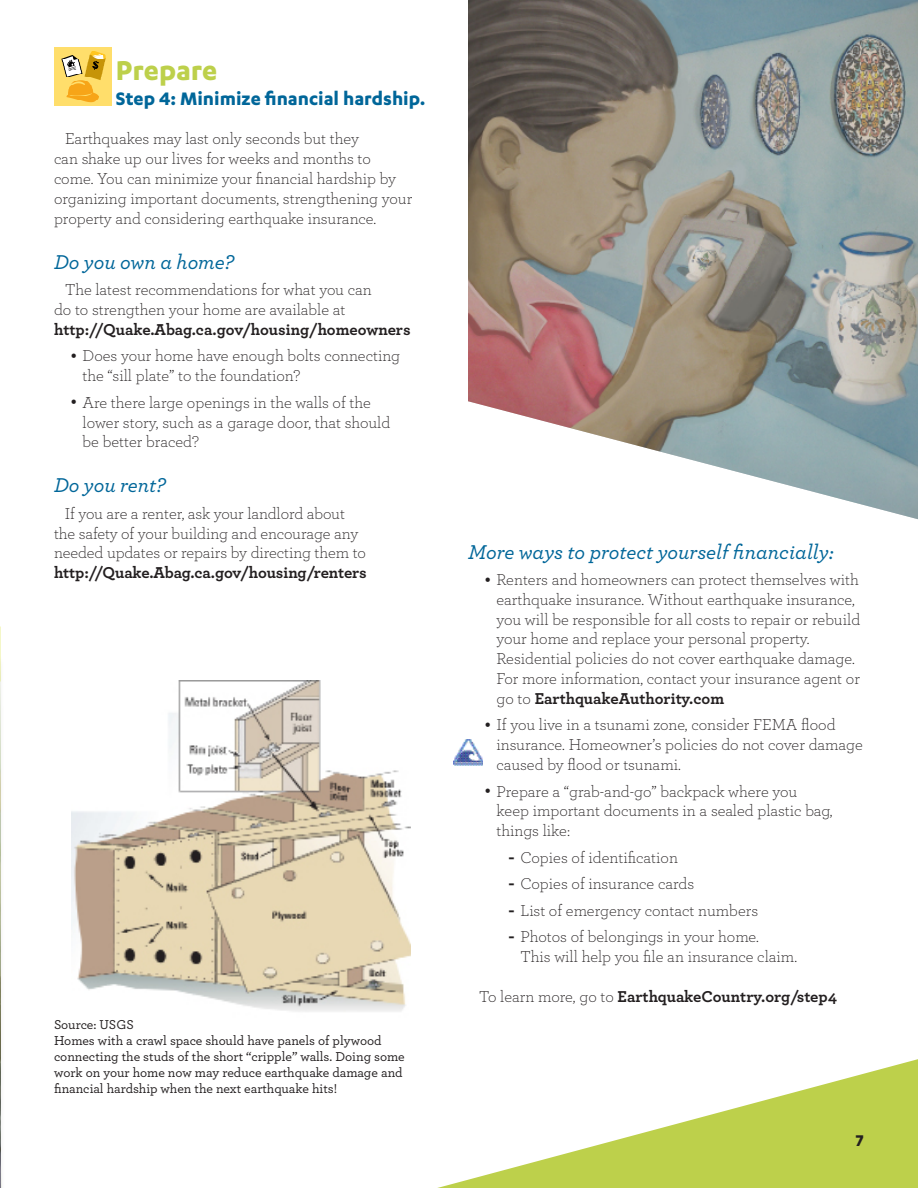
<style>
.page{position:relative;width:918px;height:1188px;background:#fff}
.page>*{position:absolute;margin:0;border:0;box-sizing:border-box;transform-origin:0 0}
.t1{font:700 31.5px "Karbon";color:#bdd04b}
.t2{font:italic 500 21px "Archer Pro";color:#069}
.t3{font:700 21px "Karbon";color:#069}
.t4{font:700 18px "Karbon";color:#231f20}
.t5{font:300 16.5px/19.8px "Archer Pro";letter-spacing:-.005em;color:#231f20}
.t6{font:700 16.5px "Archer Pro";letter-spacing:-.005em;color:#231f20}
.t7{font:500 13.5px/16.2px "Archer Pro";letter-spacing:-.005em;color:#231f20}
.s1{font-size:27px}
.s2{font-weight:700}
.s3{font-weight:300}
</style>
<div class="page">
<img style="left:71px;top:681px;width:340px;height:331px">
<div style="left:0;top:601px;width:5px;height:587px;background:#fbfbfb"></div>
<img style="left:0;top:657px;width:1px;height:531px">
<img style="left:468px;top:0;width:450px;height:519px">
<svg style="left:437px;top:1059px;width:481px;height:129px"></svg>
<img style="left:453px;top:739px;width:30px;height:27px">
<img style="left:54px;top:48px;width:57px;height:57px">
<h1 class="t1" style="left:116px;top:52px;width:103px">Prepare</h1>
<p class="t3" style="left:116px;top:87px;width:311px">Step 4: Minimize financial hardship.</p>
<p class="t5" style="left:54px;top:128px;width:360px;text-indent:11px">Earthquakes may last only seconds but they<br>can shake up our lives for weeks and months to come. You can minimize your financial hardship by organizing important documents, strengthening your property and considering earthquake insurance.</p>
<p class="t2" style="left:54px;top:246px;width:182px">Do you own a home?</p>
<p class="t5" style="left:54px;top:279px;width:319px;text-indent:11px">The latest recommendations for what you can do to strengthen your home are available at</p>
<p class="t6" style="left:54px;top:316px;width:358px">http://Quake.Abag.ca.gov/housing/homeowners</p>
<p class="t5" style="left:83px;top:345px;width:319px;text-indent:-12px"><span class="s1">•</span> Does your home have enough bolts connecting the “sill plate” to the foundation?</p>
<p class="t5" style="left:83px;top:392px;width:309px;text-indent:-12px"><span class="s1">•</span> Are there large openings in the walls of the lower story, such as a garage door, that should be better braced?</p>
<p class="t2" style="left:54px;top:470px;width:113px">Do you rent?</p>
<p class="t5" style="left:54px;top:503px;width:314px;text-indent:11px">If you are a renter, ask your landlord about the safety of your building and encourage any needed updates or repairs by directing them to</p>
<p class="t6" style="left:54px;top:560px;width:314px">http://Quake.Abag.ca.gov/housing/renters</p>
<p class="t7" style="left:54px;top:1015px;width:352px">Source: USGS<br>Homes with a crawl space should have panels of plywood connecting the studs of the short “cripple” walls. Doing some work on your home now may reduce earthquake damage and financial hardship when the next earthquake hits!</p>
<p class="t2" style="left:468px;top:536px;width:367px">More ways to protect yourself financially:</p>
<p class="t5" style="left:497px;top:569px;width:365px;text-indent:-12px"><span class="s1">•</span> Renters and homeowners can protect themselves with earthquake insurance. Without earthquake insurance, you will be responsible for all costs to repair or rebuild your home and replace your personal property.<br>Residential policies do not cover earthquake damage.<br>For more information, contact your insurance agent or go to <span class="s2">EarthquakeAuthority.com</span></p>
<p class="t5" style="left:497px;top:714px;width:368px;text-indent:-12px"><span class="s1">•</span> If you live in a tsunami zone, consider FEMA flood insurance. Homeowner’s policies do not cover damage caused by flood or tsunami.</p>
<p class="t5" style="left:497px;top:781px;width:338px;text-indent:-12px"><span class="s1">•</span> Prepare a “grab-and-go” backpack where you keep important documents in a sealed plastic bag, things like:</p>
<p class="t5" style="left:508px;top:847px;width:171px"><span class="s2">-</span> Copies of identification</p>
<p class="t5" style="left:508px;top:873px;width:187px"><span class="s2">-</span> Copies of insurance cards</p>
<p class="t5" style="left:508px;top:900px;width:251px"><span class="s2">-</span> List of emergency contact numbers</p>
<p class="t5" style="left:520px;top:926px;width:278px;text-indent:-12px"><span class="s2">-</span> Photos of belongings in your home.<br>This will help you file an insurance claim.</p>
<p class="t6" style="left:479px;top:983px;width:360px"><span class="s3">To learn more, go to</span> EarthquakeCountry.org/step4</p>
<p class="t4" style="left:856px;top:1131px;width:10px">7</p>
</div>
